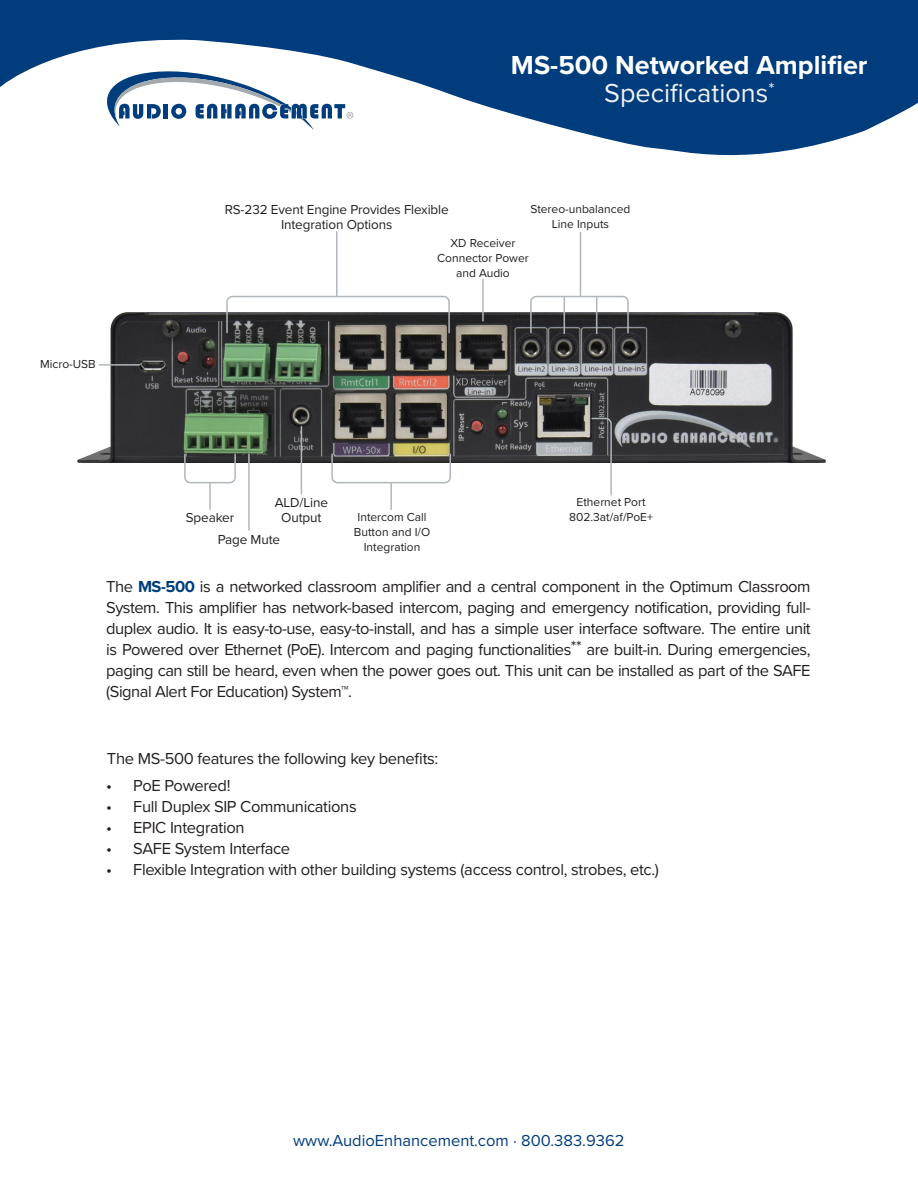
<style>
.page{position:relative;width:918px;height:1188px;background:#fff}
.page>*{position:absolute;margin:0;border:0;box-sizing:border-box;transform-origin:0 0}
.H1_1st{font:700 27px "Proxima Nova";color:#fff}
.H1_2nd{font:27px "Proxima Nova";color:#eff2f3}
.t1{font:16.5px/21px "Proxima Nova";letter-spacing:-.02em;color:#231f20;text-align:justify}
.t2{font:16.5px "Proxima Nova";color:#013d7d}
.Body_Spec_copy{font:13.5px/15px "Proxima Nova";letter-spacing:-.01em;color:#231f20;text-align:center}
.Parts_of_Amp{font:12px/15px "Proxima Nova";color:#231f20;text-align:center}
.s1{font-weight:700;color:#013d7d}
</style>
<div class="page">
<svg style="left:0;top:0;width:918px;height:156px;fill:#013d7d"></svg>
<svg style="left:107px;top:71px;width:246px;height:59px"></svg>
<img style="left:77px;top:312px;width:749px;height:151px">
<hr style="left:336px;top:232px;width:2px;height:64px;background:#b0b7bc">
<hr style="left:301px;top:427px;width:1px;height:67px;background:#b0b7bc">
<hr style="left:209px;top:484px;width:2px;height:25px;background:#b0b7bc">
<hr style="left:390px;top:484px;width:2px;height:25px;background:#b0b7bc">
<hr style="left:248px;top:454px;width:2px;height:76px;background:#b0b7bc">
<hr style="left:482px;top:280px;width:2px;height:41px;background:#b0b7bc">
<svg style="left:529px;top:295px;width:101px;height:39px"></svg>
<svg style="left:226px;top:295px;width:225px;height:39px"></svg>
<hr style="left:564px;top:297px;width:1px;height:36px;background:#b0b7bc">
<hr style="left:596px;top:297px;width:1px;height:36px;background:#b0b7bc">
<hr style="left:580px;top:233px;width:1px;height:63px;background:#b0b7bc">
<hr style="left:99px;top:364px;width:41px;height:2px;background:#b0b7bc">
<svg style="left:183px;top:453px;width:54px;height:31px"></svg>
<svg style="left:331px;top:453px;width:121px;height:31px"></svg>
<svg style="left:591px;top:417px;width:22px;height:79px"></svg>
<p class="Parts_of_Amp" style="left:40px;top:356px;width:57px">Micro-USB</p>
<p class="Body_Spec_copy" style="left:225px;top:201px;width:225px">RS-232 Event Engine Provides Flexible<br>Integration Options</p>
<p class="H1_1st" style="left:511px;top:44px;width:358px">MS-500 Networked Amplifier</p>
<p class="H1_2nd" style="left:604px;top:73px;width:172px">Specifications<sup>*</sup></p>
<p class="Parts_of_Amp" style="left:531px;top:201px;width:101px">Stereo-unbalanced<br>Line Inputs</p>
<p class="Parts_of_Amp" style="left:437px;top:235px;width:93px">XD Receiver<br>Connector Power and Audio</p>
<p class="Body_Spec_copy" style="left:275px;top:494px;width:55px">ALD/Line<br>Output</p>
<p class="Body_Spec_copy" style="left:218px;top:531px;width:64px">Page Mute</p>
<p class="Body_Spec_copy" style="left:186px;top:510px;width:50px">Speaker</p>
<p class="Parts_of_Amp" style="left:577px;top:494px;width:70px">Ethernet Port</p>
<p class="Parts_of_Amp" style="left:358px;top:509px;width:71px">Intercom Call</p>
<p class="Parts_of_Amp" style="left:569px;top:509px;width:86px">802.3at/af/PoE+</p>
<p class="Parts_of_Amp" style="left:354px;top:524px;width:78px">Button and I/O<br>Integration</p>
<p class="t1" style="left:106px;top:575px;width:706px">The <span class="s1">MS-500</span> is a networked classroom amplifier and a central component in the Optimum Classroom System. This amplifier has network-based intercom, paging and emergency notification, providing full&shy;duplex audio. It is easy-to-use, easy-to-install, and has a simple user interface software. The entire unit is Powered over Ethernet (PoE). Intercom and paging functionalities** are built-in. During emergencies, paging can still be heard, even when the power goes out. This unit can be installed as part of the SAFE (Signal Alert For Education) System™.</p>
<p class="t1" style="left:107px;top:747px;width:333px">The MS-500 features the following key benefits:</p>
<p class="t1" style="left:106px;top:775px;width:126px">• PoE Powered!</p>
<p class="t1" style="left:106px;top:796px;width:252px">• Full Duplex SIP Communications</p>
<p class="t1" style="left:106px;top:817px;width:140px">• EPIC Integration</p>
<p class="t1" style="left:106px;top:838px;width:185px">• SAFE System Interface</p>
<p class="t1" style="left:106px;top:859px;width:554px">• Flexible Integration with other building systems (access control, strobes, etc.)</p>
<p class="t2" style="left:293px;top:1128px;width:333px">www.AudioEnhancement.com · 800.383.9362</p>
</div>
